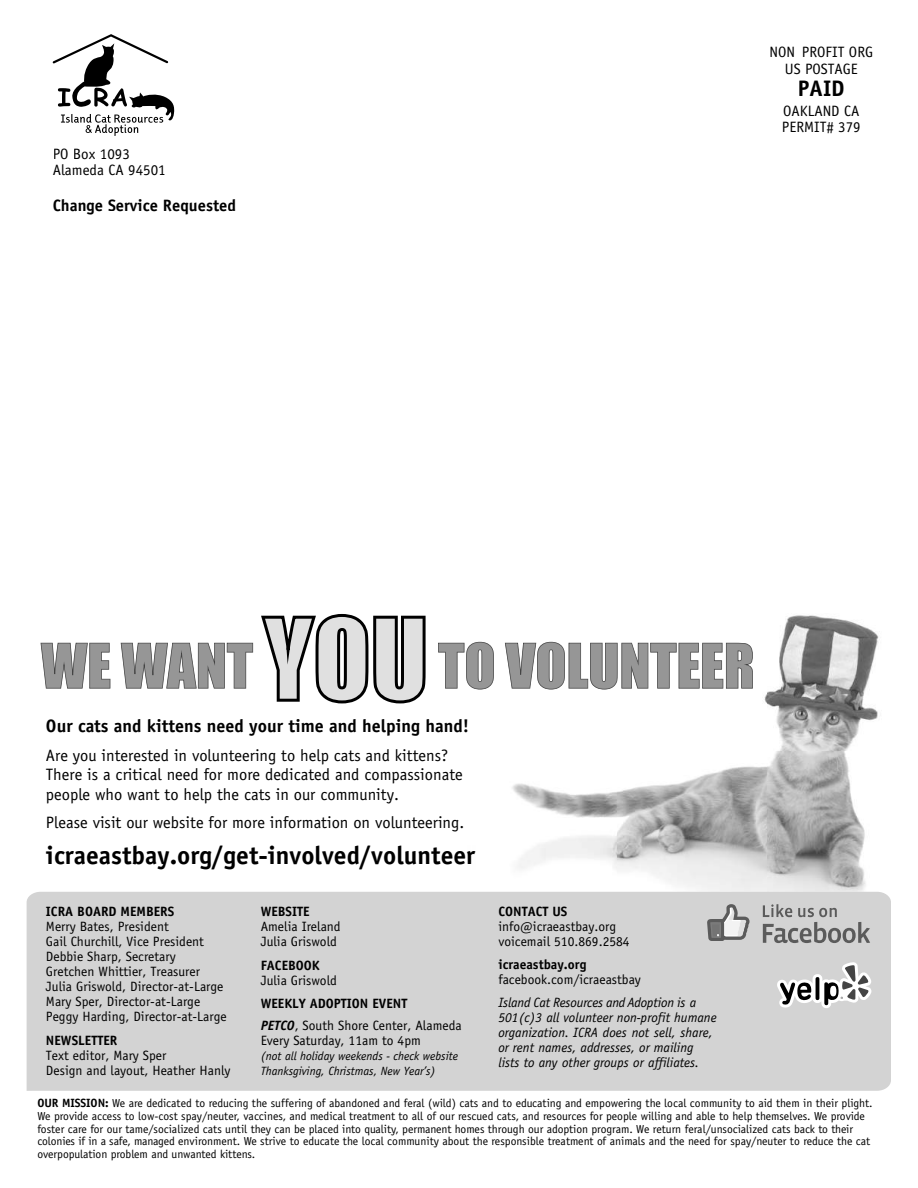
<style>
.page{position:relative;width:918px;height:1188px;background:#fff}
.page>*{position:absolute;margin:0;border:0;box-sizing:border-box;transform-origin:0 0}
.t1{font:57px "Impact";color:#969696}
.t2{font:700 25.5px "Officina Sans";color:#000}
.t3{font:700 22.5px "Officina Sans";color:#000}
.t4{font:700 18px "Officina Sans";color:#000}
.t5{font:16.5px/19.5px "Officina Sans";color:#000}
.t6{font:700 16.5px "Officina Sans";color:#000}
.t7{font:15px/16.5px "Officina Sans";color:#000}
.t8{font:13.5px/15px "Officina Sans";color:#000}
.t9{font:italic 13.5px/15px "Officina Sans";color:#000}
.t10{font:700 13.5px "Officina Sans";color:#000}
.t11{font:italic 12px/15px "Officina Sans";color:#000}
.t12{font:11.7px/12.8px "Officina Sans";color:#000}
.s1{font-size:105px;color:#e0e0e0}
.s2{font-weight:700}
.s3{font-weight:700;font-style:italic}
.s4{font-weight:700;font-size:12px}
</style>
<div class="page">
<img style="left:478px;top:615px;width:401px;height:137px">
<img style="left:512px;top:766px;width:256px;height:126px">
<img style="left:768px;top:752px;width:99px;height:140px">
<div style="left:27px;top:892px;width:864px;height:199px;background:#d3d3d3"></div>
<div style="left:47px;top:907px;width:127px;height:9px;background:#d3d3d3"></div>
<div style="left:47px;top:921px;width:122px;height:13px;background:#d3d3d3"></div>
<div style="left:47px;top:936px;width:157px;height:12px;background:#d3d3d3"></div>
<div style="left:47px;top:951px;width:129px;height:13px;background:#d3d3d3"></div>
<div style="left:47px;top:966px;width:157px;height:12px;background:#d3d3d3"></div>
<div style="left:46px;top:981px;width:177px;height:13px;background:#d3d3d3"></div>
<div style="left:47px;top:996px;width:153px;height:13px;background:#d3d3d3"></div>
<div style="left:47px;top:1011px;width:179px;height:13px;background:#d3d3d3"></div>
<div style="left:47px;top:1036px;width:70px;height:9px;background:#d3d3d3"></div>
<div style="left:46px;top:1050px;width:121px;height:13px;background:#d3d3d3"></div>
<div style="left:47px;top:1065px;width:183px;height:13px;background:#d3d3d3"></div>
<div style="left:261px;top:907px;width:48px;height:9px;background:#d3d3d3"></div>
<div style="left:261px;top:921px;width:79px;height:10px;background:#d3d3d3"></div>
<div style="left:261px;top:936px;width:75px;height:10px;background:#d3d3d3"></div>
<div style="left:262px;top:961px;width:58px;height:9px;background:#d3d3d3"></div>
<div style="left:261px;top:975px;width:75px;height:10px;background:#d3d3d3"></div>
<div style="left:261px;top:998px;width:147px;height:10px;background:#d3d3d3"></div>
<div style="left:261px;top:1021px;width:34px;height:9px;background:#d3d3d3"></div>
<div style="left:295px;top:1020px;width:166px;height:12px;background:#d3d3d3"></div>
<div style="left:262px;top:1035px;width:83px;height:13px;background:#d3d3d3"></div>
<div style="left:350px;top:1036px;width:70px;height:12px;background:#d3d3d3"></div>
<div style="left:262px;top:1051px;width:196px;height:12px;background:#d3d3d3"></div>
<div style="left:262px;top:1066px;width:172px;height:12px;background:#d3d3d3"></div>
<div style="left:499px;top:907px;width:68px;height:9px;background:#d3d3d3"></div>
<div style="left:499px;top:921px;width:116px;height:13px;background:#d3d3d3"></div>
<div style="left:499px;top:936px;width:130px;height:10px;background:#d3d3d3"></div>
<div style="left:499px;top:959px;width:87px;height:13px;background:#d3d3d3"></div>
<div style="left:499px;top:974px;width:142px;height:12px;background:#d3d3d3"></div>
<svg style="left:53px;top:34px;width:122px;height:102px"></svg>
<svg style="left:707px;top:904px;width:43px;height:37px"></svg>
<svg style="left:763px;top:904px;width:107px;height:39px;background:#b0b0b0"></svg>
<svg style="left:777px;top:962px;width:94px;height:46px"></svg>
<svg style="left:41px;top:643px;width:69px;height:46px"></svg>
<svg style="left:121px;top:643px;width:132px;height:46px"></svg>
<svg style="left:261px;top:614px;width:165px;height:89px"></svg>
<svg style="left:438px;top:642px;width:56px;height:48px"></svg>
<svg style="left:505px;top:642px;width:248px;height:48px"></svg>
<p class="t7" style="left:53px;top:147px;width:115px">PO Box 1093<br>Alameda CA 94501</p>
<h3 class="t6" style="left:53px;top:199px;width:185px">Change Service Requested</h3>
<p class="t7" style="left:769px;top:45px;width:105px;text-align:center">NON PROFIT ORG<br>US POSTAGE</p>
<h3 class="t3" style="left:798px;top:80px;width:48px">PAID</h3>
<p class="t7" style="left:782px;top:104px;width:80px">OAKLAND CA<br>PERMIT# 379</p>
<h1 class="t1" style="left:41px;top:631px;width:715px">WE WANT <span class="s1">YOU</span> TO VOLUNTEER</h1>
<h3 class="t4" style="left:46px;top:719px;width:425px">Our cats and kittens need your time and helping hand!</h3>
<h3 class="t5" style="left:46px;top:747px;width:418px">Are you interested in volunteering to help cats and kittens?<br>There is a critical need for more dedicated and compassionate people who want to help the cats in our community.</h3>
<h3 class="t5" style="left:46px;top:814px;width:420px">Please visit our website for more information on volunteering.</h3>
<h2 class="t2" style="left:46px;top:846px;width:431px">icraeastbay.org/get-involved/volunteer</h2>
<p class="t10" style="left:261px;top:906px;width:50px">WEBSITE</p>
<p class="t8" style="left:261px;top:920px;width:82px">Amelia Ireland<br>Julia Griswold</p>
<p class="t10" style="left:261px;top:960px;width:61px">FACEBOOK</p>
<p class="t8" style="left:261px;top:974px;width:78px">Julia Griswold</p>
<p class="t8" style="left:261px;top:993px;width:203px;line-height:22.5px"><span class="s2">WEEKLY ADOPTION EVENT<br></span><span class="s3">PETCO</span>, South Shore Center, Alameda</p>
<p class="t8" style="left:261px;top:1034px;width:162px">Every Saturday, 11am to 4pm</p>
<p class="t11" style="left:261px;top:1050px;width:199px">(not all holiday weekends - check website<br>Thanksgiving, Christmas, New Year’s)</p>
<p class="t10" style="left:498px;top:906px;width:70px">CONTACT US</p>
<p class="t8" style="left:498px;top:920px;width:133px">info@icraeastbay.org voicemail 510.869.2584</p>
<p class="t10" style="left:498px;top:959px;width:89px">icraeastbay.org</p>
<p class="t8" style="left:498px;top:973px;width:144px">facebook.com/icraeastbay</p>
<p class="t9" style="left:498px;top:996px;width:220px">Island Cat Resources and Adoption is a 501(c)3 all volunteer non-profit humane organization. ICRA does not sell, share, or rent names, addresses, or mailing lists to any other groups or affiliates.</p>
<p class="t12" style="left:37px;top:1098px;width:837px"><span class="s4">OUR MISSION:</span> We are dedicated to reducing the suffering of abandoned and feral (wild) cats and to educating and empowering the local community to aid them in their plight.<br>We provide access to low-cost spay/neuter, vaccines, and medical treatment to all of our rescued cats, and resources for people willing and able to help themselves. We provide foster care for our tame/socialized cats until they can be placed into quality, permanent homes through our adoption program. We return feral/unsocialized cats back to their colonies if in a safe, managed environment. We strive to educate the local community about the responsible treatment of animals and the need for spay/neuter to reduce the cat overpopulation problem and unwanted kittens.</p>
<p class="t10" style="left:46px;top:906px;width:130px">ICRA BOARD MEMBERS</p>
<p class="t8" style="left:46px;top:920px;width:182px">Merry Bates, President<br>Gail Churchill, Vice President<br>Debbie Sharp, Secretary<br>Gretchen Whittier, Treasurer<br>Julia Griswold, Director-at-Large<br>Mary Sper, Director-at-Large<br>Peggy Harding, Director-at-Large</p>
<p class="t10" style="left:46px;top:1035px;width:73px">NEWSLETTER</p>
<p class="t8" style="left:46px;top:1049px;width:186px">Text editor, Mary Sper<br>Design and layout, Heather Hanly</p>
</div>
